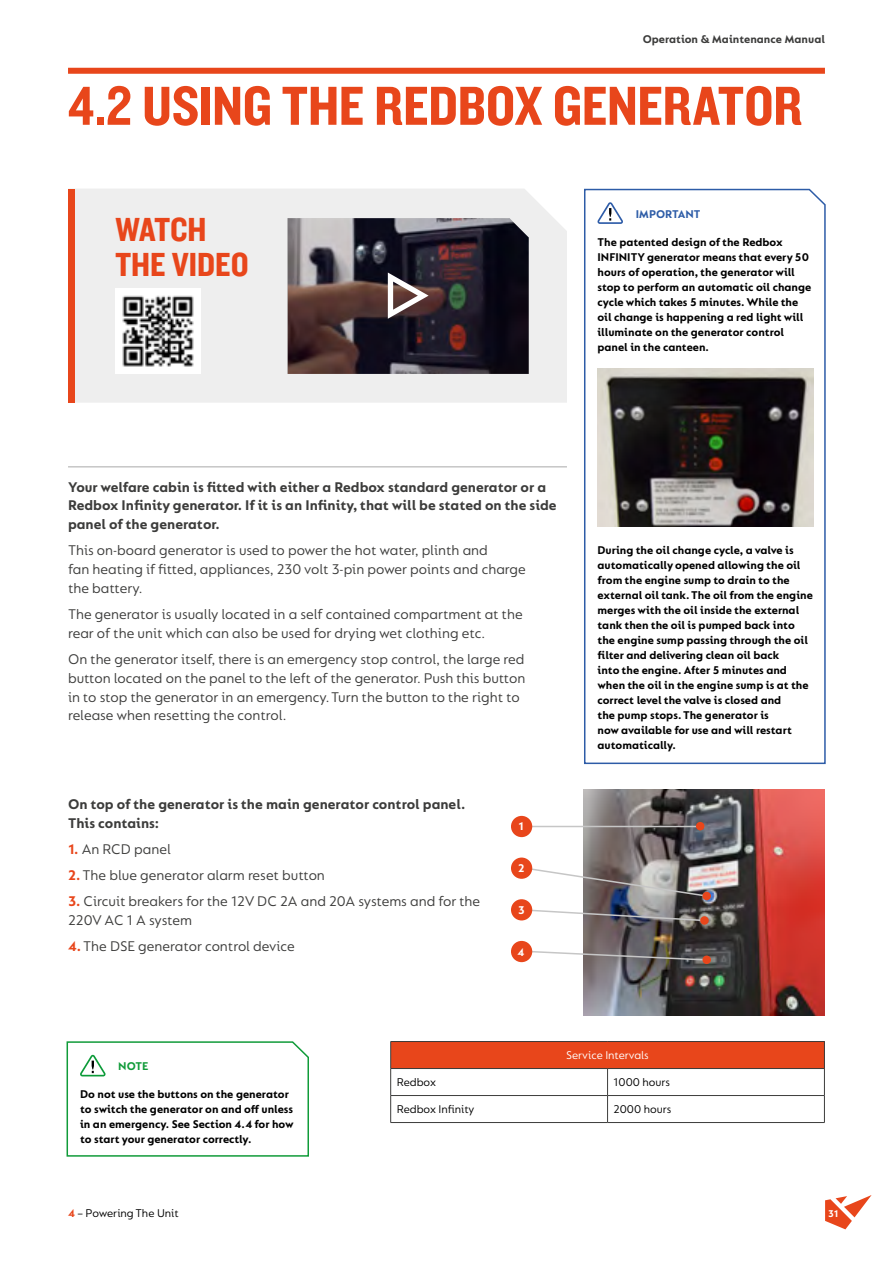
<style>
.page{position:relative;width:893px;height:1263px;background:#fff}
.page>*{position:absolute;margin:0;border:0;box-sizing:border-box;transform-origin:0 0}
.t1{font:57px "Knockout HTF50 Welterweight";letter-spacing:-.005em;color:#e8461b}
.t2{font:34.65px/34.7px "Knockout HTF50 Welterweight";color:#e8461b}
.t3{font:15px/18.8px "FS Lucas";color:#3c3c3b}
.t4{font:700 15px/18.8px "FS Lucas";color:#3c3c3b}
.t5{font:700 12px/15px "FS Lucas";color:#000}
.t6{font:12px "FS Lucas";color:#000}
.t7{font:700 12px "FS Lucas";color:#3c3c3b}
.t8{font:12px "FS Lucas";color:#fff}
.t9{font:700 12px "FS Lucas";letter-spacing:-.01em;color:#2d5ca7}
.t10{font:700 12px "FS Lucas";color:#109b39}
.t11{font:700 12px "FS Lucas";color:#fff}
.t12{font:700 10.5px "FS Lucas";color:#fff}
.s1{font-weight:700;color:#e8461b}
</style>
<div class="page">
<img style="left:584px;top:789px;width:241px;height:227px">
<svg style="left:523px;top:908px;width:183px;height:14px"></svg>
<svg style="left:527px;top:950px;width:179px;height:11px"></svg>
<hr style="left:525px;top:826px;width:174px;height:1px;background:#c6c6c6">
<svg style="left:525px;top:866px;width:183px;height:32px"></svg>
<div style="left:68px;top:189px;width:499px;height:214px;background:#eee"></div>
<div style="left:68px;top:68px;width:757px;height:6px;background:#e8461b"></div>
<hr style="left:68px;top:466px;width:499px;height:1px;background:#c6c6c6">
<svg style="left:66px;top:1041px;width:243px;height:116px"></svg>
<div style="left:68px;top:189px;width:7px;height:213px;background:#e8461b"></div>
<svg style="left:288px;top:218px;width:241px;height:156px;background:#41373e"></svg>
<div style="left:511px;top:816px;width:21px;height:21px;background:#e8461b;border-radius:50%"></div>
<div style="left:511px;top:857px;width:21px;height:22px;background:#e8461b;border-radius:50%"></div>
<div style="left:511px;top:899px;width:21px;height:21px;background:#e8461b;border-radius:50%"></div>
<div style="left:511px;top:941px;width:21px;height:21px;background:#e8461b;border-radius:50%"></div>
<div style="left:696px;top:822px;width:8px;height:8px;background:#e8461b;border-radius:50%"></div>
<div style="left:702px;top:892px;width:9px;height:8px;background:#e8461b;border-radius:50%"></div>
<div style="left:700px;top:916px;width:9px;height:9px;background:#e8461b;border-radius:50%"></div>
<div style="left:702px;top:955px;width:9px;height:9px;background:#e8461b;border-radius:50%"></div>
<div style="left:391px;top:1041px;width:433px;height:27px;background:#e8461b"></div>
<hr style="left:390px;top:1095px;width:218px;height:1px;background:#3c3c3b">
<hr style="left:608px;top:1095px;width:217px;height:1px;background:#3c3c3b">
<svg style="left:607px;top:1069px;width:1px;height:53px"></svg>
<hr style="left:390px;top:1122px;width:218px;height:1px;background:#3c3c3b">
<hr style="left:608px;top:1122px;width:217px;height:1px;background:#3c3c3b">
<hr style="left:390px;top:1041px;width:218px;height:1px;background:#3c3c3b">
<svg style="left:390px;top:1042px;width:1px;height:80px"></svg>
<hr style="left:608px;top:1041px;width:217px;height:1px;background:#3c3c3b">
<svg style="left:824px;top:1042px;width:1px;height:80px"></svg>
<hr style="left:390px;top:1068px;width:218px;height:1px;background:#3c3c3b">
<hr style="left:608px;top:1068px;width:217px;height:1px;background:#3c3c3b">
<svg style="left:584px;top:188px;width:242px;height:577px"></svg>
<svg style="left:597px;top:202px;width:26px;height:22px"></svg>
<img style="left:597px;top:369px;width:216px;height:158px">
<img style="left:116px;top:289px;width:85px;height:85px">
<svg style="left:825px;top:1195px;width:47px;height:34px"></svg>
<p class="t7" style="left:643px;top:32px;width:184px">Operation &amp; Maintenance Manual</p>
<h1 class="t1" style="left:68px;top:76px;width:736px">4.2 USING THE REDBOX GENERATOR</h1>
<h2 class="t2" style="left:116px;top:214px;width:135px">WATCH<br>THE VIDEO</h2>
<p class="t9" style="left:636px;top:207px;width:66px">IMPORTANT</p>
<p class="t5" style="left:597px;top:234px;width:215px">The patented design of the Redbox INFINITY generator means that every 50 hours of operation, the generator will stop to perform an automatic oil change cycle which takes 5 minutes. While the oil change is happening a red light will illuminate on the generator control panel in the canteen.</p>
<p class="t4" style="left:68px;top:477px;width:490px">Your welfare cabin is fitted with either a Redbox standard generator or a<br>Redbox Infinity generator. If it is an Infinity, that will be stated on the side panel of the generator.</p>
<p class="t3" style="left:68px;top:541px;width:459px">This on-board generator is used to power the hot water, plinth and<br>fan heating if fitted, appliances, 230 volt 3-pin power points and charge the battery.</p>
<p class="t3" style="left:68px;top:604px;width:456px">The generator is usually located in a self contained compartment at the rear of the unit which can also be used for drying wet clothing etc.</p>
<p class="t3" style="left:68px;top:649px;width:459px">On the generator itself, there is an emergency stop control, the large red button located on the panel to the left of the generator. Push this button in to stop the generator in an emergency. Turn the button to the right to release when resetting the control.</p>
<p class="t4" style="left:68px;top:794px;width:399px">On top of the generator is the main generator control panel.<br>This contains:</p>
<p class="t3" style="left:68px;top:839px;width:104px"><span class="s1">1.</span> An RCD panel</p>
<p class="t3" style="left:68px;top:865px;width:258px"><span class="s1">2.</span> The blue generator alarm reset button</p>
<p class="t3" style="left:68px;top:892px;width:414px"><span class="s1">3.</span> Circuit breakers for the 12V DC 2A and 20A systems and for the<br>220V AC 1 A system</p>
<p class="t3" style="left:68px;top:937px;width:228px"><span class="s1">4.</span> The DSE generator control device</p>
<p class="t11" style="left:518px;top:819px;width:7px">1</p>
<p class="t11" style="left:518px;top:861px;width:8px">2</p>
<p class="t11" style="left:518px;top:903px;width:8px">3</p>
<p class="t11" style="left:518px;top:945px;width:8px">4</p>
<p class="t5" style="left:597px;top:542px;width:217px">During the oil change cycle, a valve is automatically opened allowing the oil from the engine sump to drain to the external oil tank. The oil from the engine merges with the oil inside the external tank then the oil is pumped back into the engine sump passing through the oil filter and delivering clean oil back<br>into the engine. After 5 minutes and when the oil in the engine sump is at the correct level the valve is closed and<br>the pump stops. The generator is<br>now available for use and will restart automatically.</p>
<p class="t10" style="left:118px;top:1059px;width:32px">NOTE</p>
<p class="t8" style="left:566px;top:1049px;width:84px">Service Intervals</p>
<p class="t5" style="left:80px;top:1086px;width:215px">Do not use the buttons on the generator to switch the generator on and off unless in an emergency. See Section 4.4 for how to start your generator correctly.</p>
<p class="t6" style="left:68px;top:1206px;width:112px"><span class="s1">4</span> – Powering The Unit</p>
<p class="t6" style="left:397px;top:1076px;width:41px">Redbox</p>
<p class="t6" style="left:614px;top:1076px;width:58px">1000 hours</p>
<p class="t6" style="left:397px;top:1103px;width:79px">Redbox Infinity</p>
<p class="t6" style="left:614px;top:1103px;width:59px">2000 hours</p>
<p class="t12" style="left:828px;top:1207px;width:12px">31</p>
</div>
